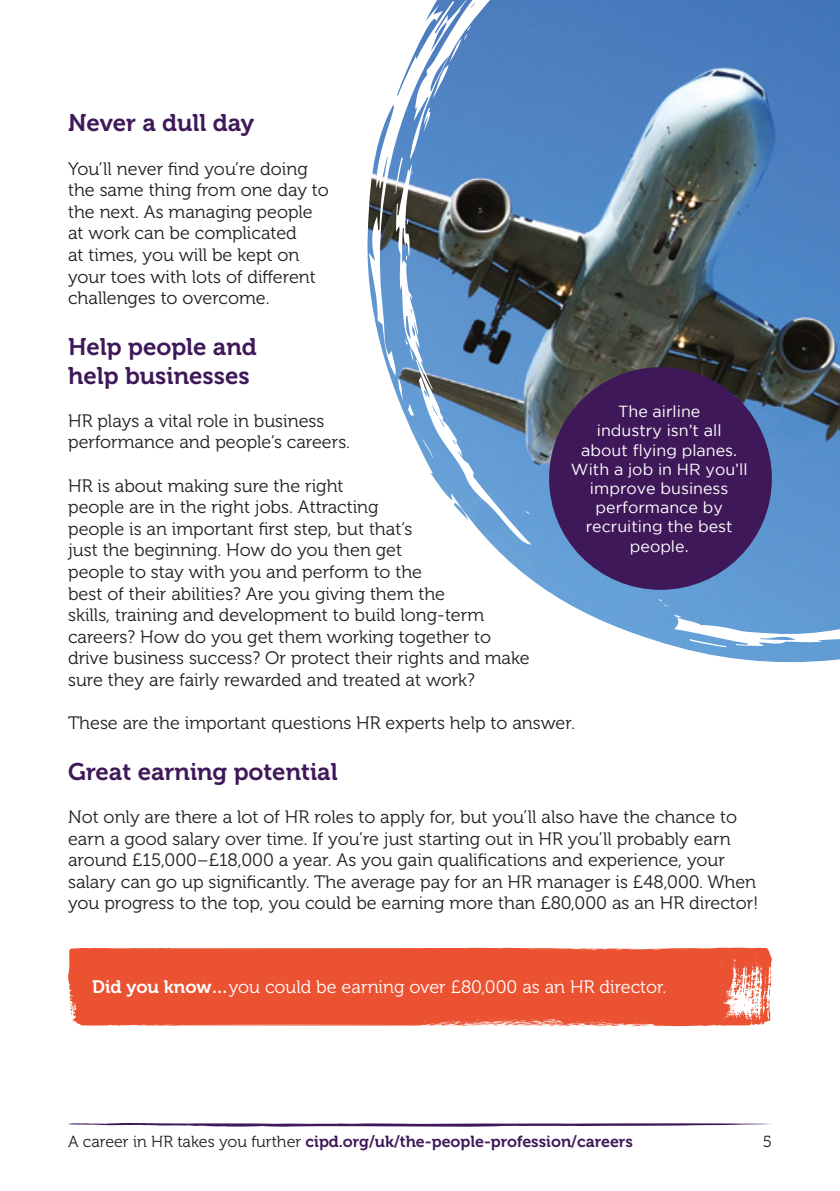
<style>
.page{position:relative;width:840px;height:1191px;background:#fff}
.page>*{position:absolute;margin:0;border:0;box-sizing:border-box;transform-origin:0 0}
.t1{font:24px/28.8px "Museo 700";color:#3e1858}
.t2{font:18px/21.6px "Museo 300";color:#1e1f1f}
.t3{font:18px "Museo 300";color:#fff}
.t4{font:16px/19.2px "Gotham";color:#fff;text-align:center}
.t5{font:16px "Museo 700";color:#3e1858}
.t6{font:16px "Museo 300";color:#1e1f1f}
.s1{font-family:"Museo 700"}
.s2{font-family:"Museo 300";color:#1e1f1f}
</style>
<div class="page">
<svg style="left:68px;top:1123px;width:704px;height:4px"></svg>
<svg style="left:68px;top:947px;width:703px;height:79px;background:#eb5b3d"></svg>
<img style="left:367px;top:0;width:472px;height:663px">
<div style="left:549px;top:367px;width:222px;height:223px;background:#3e1858;border-radius:50%"></div>
<h1 class="t1" style="left:68px;top:109px;width:187px">Never a dull day</h1>
<p class="t2" style="left:68px;top:158px;width:262px">You’ll never find you’re doing the same thing from one day to the next. As managing people at work can be complicated<br>at times, you will be kept on your toes with lots of different challenges to overcome.</p>
<h1 class="t1" style="left:68px;top:332px;width:190px">Help people and help businesses</h1>
<p class="t2" style="left:68px;top:410px;width:283px">HR plays a vital role in business performance and people’s careers.</p>
<p class="t2" style="left:68px;top:475px;width:463px">HR is about making sure the right<br>people are in the right jobs. Attracting<br>people is an important first step, but that’s<br>just the beginning. How do you then get<br>people to stay with you and perform to the<br>best of their abilities? Are you giving them the<br>skills, training and development to build long-term careers? How do you get them working together to drive business success? Or protect their rights and make sure they are fairly rewarded and treated at work?</p>
<p class="t2" style="left:68px;top:712px;width:508px">These are the important questions HR experts help to answer.</p>
<h1 class="t1" style="left:68px;top:757px;width:271px">Great earning potential</h1>
<p class="t2" style="left:68px;top:806px;width:691px">Not only are there a lot of HR roles to apply for, but you’ll also have the chance to earn a good salary over time. If you’re just starting out in HR you’ll probably earn around £15,000–£18,000 a year. As you gain qualifications and experience, your salary can go up significantly. The average pay for an HR manager is £48,000. When you progress to the top, you could be earning more than £80,000 as an HR director!</p>
<p class="t4" style="left:570px;top:401px;width:178px">The airline<br>industry isn’t all<br>about flying planes.<br>With a job in HR you’ll improve business performance by recruiting the best people.</p>
<p class="t3" style="left:92px;top:976px;width:575px"><span class="s1">Did you know…</span>you could be earning over £80,000 as an HR director.</p>
<p class="t5" style="left:68px;top:1132px;width:566px"><span class="s2">A career in HR takes you further</span> cipd.org/uk/the-people-profession/careers</p>
<p class="t6" style="left:762px;top:1132px;width:11px">5</p>
</div>
